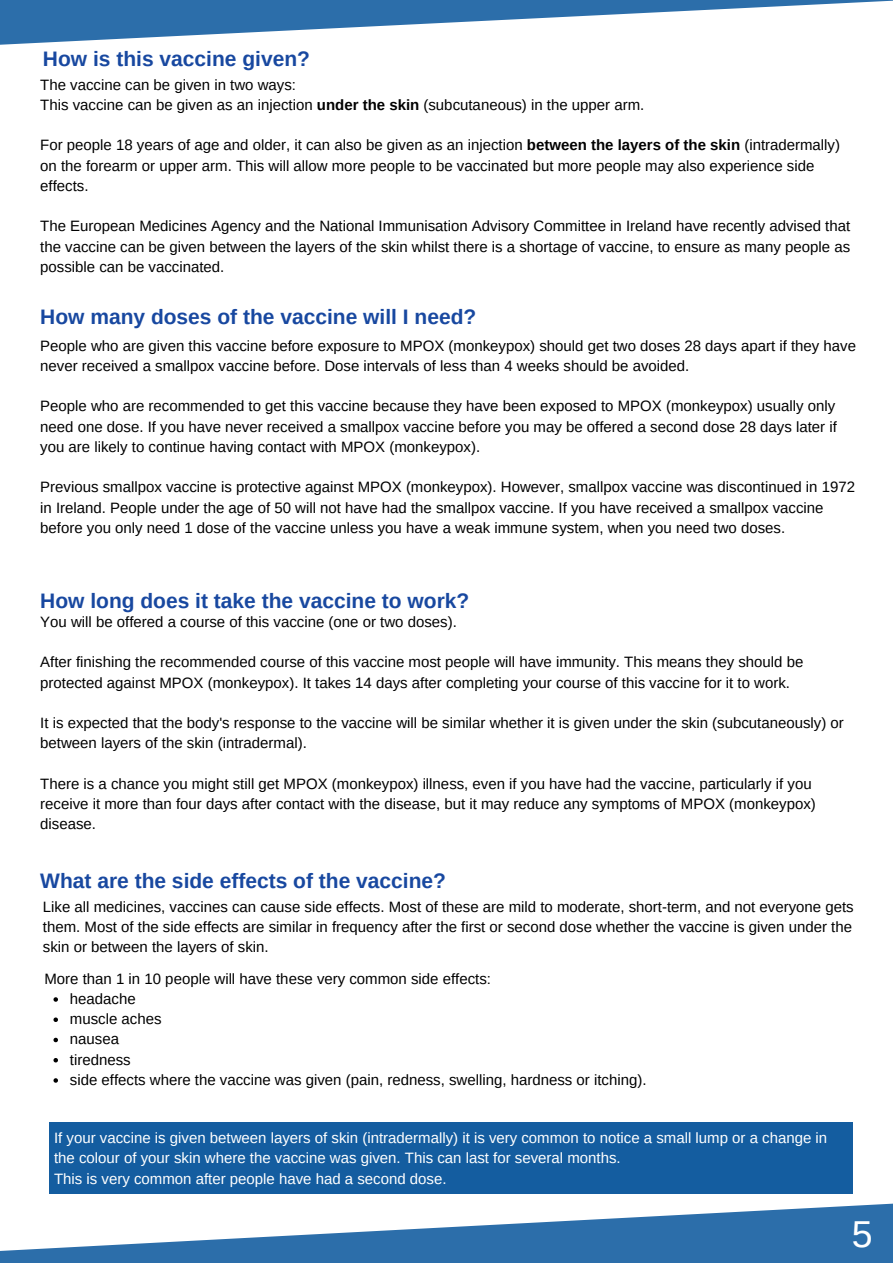
<style>
.page{position:relative;width:893px;height:1264px;background:#fff}
.page>*{position:absolute;margin:0;border:0;box-sizing:border-box;transform-origin:0 0}
.t1{font:40.95px "Arimo";color:#fff}
.t2{font:700 21px "Arimo";color:#1848a0}
.t3{font:15px/20.2px "Arimo";color:#000}
.t4{font:15px/20.2px "Arimo";color:#fff}
.s1{font-weight:700}
</style>
<div class="page">
<svg style="left:0;top:0;width:892px;height:45px"></svg>
<svg style="left:0;top:1188px;width:892px;height:74px;fill:#2c6eaa"></svg>
<svg style="left:53px;top:997px;width:5px;height:4px"></svg>
<svg style="left:53px;top:1017px;width:5px;height:4px"></svg>
<svg style="left:53px;top:1037px;width:5px;height:5px"></svg>
<svg style="left:53px;top:1058px;width:5px;height:4px"></svg>
<svg style="left:53px;top:1078px;width:5px;height:4px"></svg>
<div style="left:50px;top:1122px;width:803px;height:71px;background:#145da0"></div>
<h2 class="t2" style="left:43px;top:47px;width:268px">How is this vaccine given?</h2>
<p class="t3" style="left:40px;top:74px;width:605px">The vaccine can be given in two ways:<br>This vaccine can be given as an injection <span class="s1">under the skin</span> (subcutaneous) in the upper arm.</p>
<p class="t3" style="left:40px;top:135px;width:801px">For people 18 years of age and older, it can also be given as an injection <span class="s1">between the layers of the skin</span> (intradermally) on the forearm or upper arm. This will allow more people to be vaccinated but more people may also experience side effects.</p>
<p class="t3" style="left:40px;top:216px;width:811px;text-align:justify">The European Medicines Agency and the National Immunisation Advisory Committee in Ireland have recently advised that the vaccine can be given between the layers of the skin whilst there is a shortage of vaccine, to ensure as many people as possible can be vaccinated.</p>
<h2 class="t2" style="left:40px;top:305px;width:437px">How many doses of the vaccine will I need?</h2>
<p class="t3" style="left:40px;top:335px;width:817px">People who are given this vaccine before exposure to MPOX (monkeypox) should get two doses 28 days apart if they have never received a smallpox vaccine before. Dose intervals of less than 4 weeks should be avoided.</p>
<p class="t3" style="left:40px;top:396px;width:798px;text-align:justify">People who are recommended to get this vaccine because they have been exposed to MPOX (monkeypox) usually only need one dose. If you have never received a smallpox vaccine before you may be offered a second dose 28 days later if you are likely to continue having contact with MPOX (monkeypox).</p>
<p class="t3" style="left:40px;top:477px;width:816px">Previous smallpox vaccine is protective against MPOX (monkeypox). However, smallpox vaccine was discontinued in 1972 in Ireland. People under the age of 50 will not have had the smallpox vaccine. If you have received a smallpox vaccine before you only need 1 dose of the vaccine unless you have a weak immune system, when you need two doses.</p>
<h2 class="t2" style="left:40px;top:589px;width:430px">How long does it take the vaccine to work?</h2>
<p class="t3" style="left:40px;top:611px;width:418px">You will be offered a course of this vaccine (one or two doses).</p>
<p class="t3" style="left:40px;top:652px;width:764px">After finishing the recommended course of this vaccine most people will have immunity. This means they should be protected against MPOX (monkeypox). It takes 14 days after completing your course of this vaccine for it to work.</p>
<p class="t3" style="left:40px;top:712px;width:805px">It is expected that the body's response to the vaccine will be similar whether it is given under the skin (subcutaneously) or between layers of the skin (intradermal).</p>
<p class="t3" style="left:40px;top:773px;width:777px">There is a chance you might still get MPOX (monkeypox) illness, even if you have had the vaccine, particularly if you receive it more than four days after contact with the disease, but it may reduce any symptoms of MPOX (monkeypox) disease.</p>
<h2 class="t2" style="left:40px;top:869px;width:407px">What are the side effects of the vaccine?</h2>
<p class="t3" style="left:43px;top:896px;width:812px;text-align:justify">Like all medicines, vaccines can cause side effects. Most of these are mild to moderate, short-term, and not everyone gets them. Most of the side effects are similar in frequency after the first or second dose whether the vaccine is given under the skin or between the layers of skin.</p>
<p class="t3" style="left:44px;top:968px;width:448px">More than 1 in 10 people will have these very common side effects:</p>
<p class="t3" style="left:70px;top:988px;width:578px">headache<br>muscle aches<br>nausea<br>tiredness<br>side effects where the vaccine was given (pain, redness, swelling, hardness or itching).</p>
<p class="t4" style="left:54px;top:1127px;width:774px">If your vaccine is given between layers of skin (intradermally) it is very common to notice a small lump or a change in the colour of your skin where the vaccine was given. This can last for several months.<br>This is very common after people have had a second dose.</p>
<h1 class="t1" style="left:850px;top:1204px;width:24px">3<sub>5</sub></h1>
</div>
